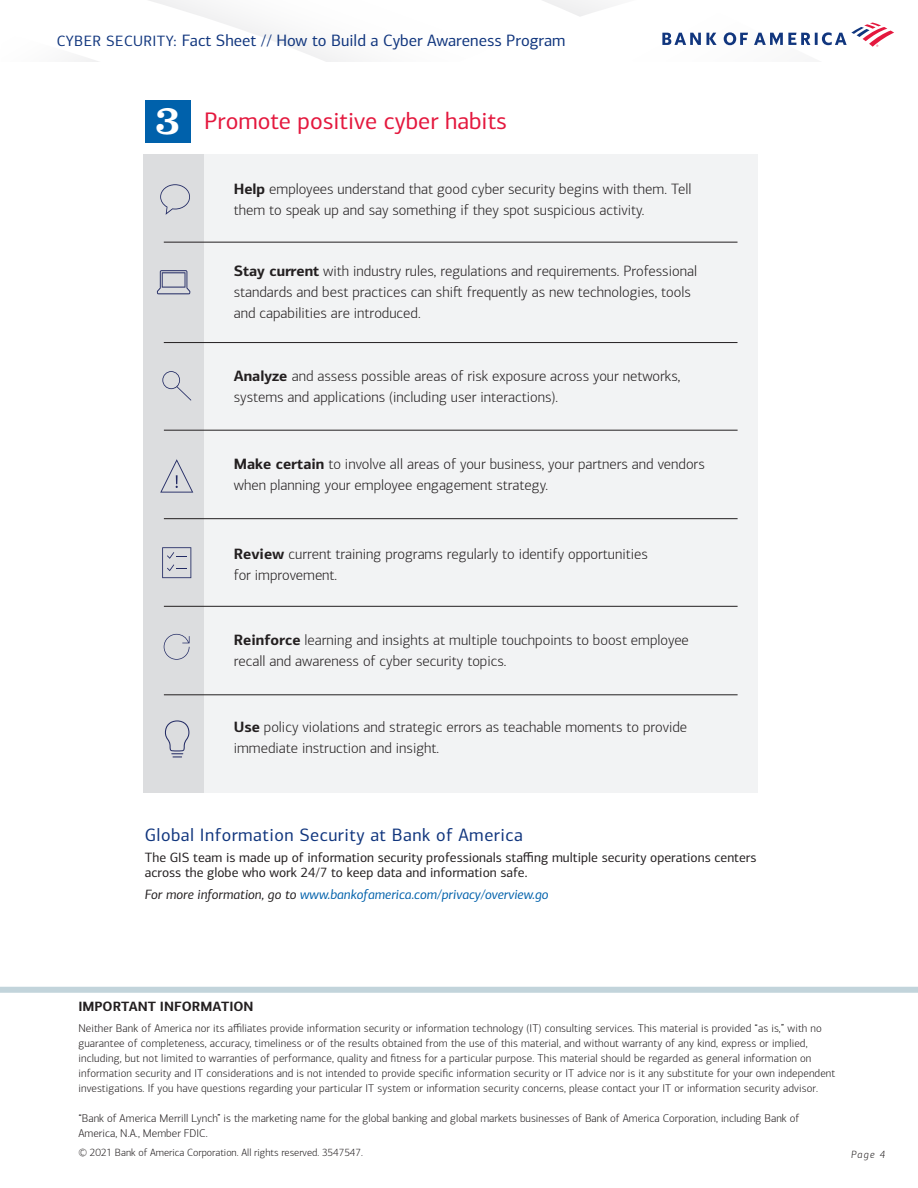
<style>
.page{position:relative;width:918px;height:1188px;background:#fff}
.page>*{position:absolute;margin:0;border:0;box-sizing:border-box;transform-origin:0 0}
.t1{font:42px "Clarendon LT Std";color:#fff}
.Body_Copy{font:24px "Connections";color:#e4183e}
.t2{font:18px "Connections";letter-spacing:.025em;color:#11367e}
.t3{font:16.5px "Connections";color:#11367e}
.Body_Copy-2{font:300 15px/21px "Connections";color:#231f20}
.t4{font:13.5px/15px "Connections";color:#231f20}
.t5{font:italic 13.5px "Connections";color:#0161ab}
.Body_Copy-3{font:700 13.5px "Connections";color:#231f20}
.Body_Copy-4{font:300 11.25px/15px "Connections";letter-spacing:.01em;color:#231f20}
.Body_Copy-5{font:300 10.5px "Connections";color:#231f20}
.t6{font:italic 300 10.5px "Connections";color:#231f20}
.s1{font-size:15px}
.s2{font-weight:700}
.s3{color:#231f20}
</style>
<div class="page">
<div style="left:144px;top:155px;width:614px;height:638px;background:#f2f3f4"></div>
<div style="left:144px;top:155px;width:60px;height:638px;background:#dcdddf"></div>
<div style="left:0;top:987px;width:918px;height:6px;background:#c2d4db"></div>
<hr style="left:164px;top:342px;width:574px;height:1px;background:#231f20">
<svg style="left:162px;top:371px;width:29px;height:30px"></svg>
<svg style="left:164px;top:634px;width:26px;height:26px"></svg>
<svg style="left:157px;top:270px;width:33px;height:24px"></svg>
<svg style="left:162px;top:547px;width:29px;height:31px"></svg>
<svg style="left:160px;top:459px;width:33px;height:34px"></svg>
<svg style="left:165px;top:720px;width:24px;height:37px"></svg>
<hr style="left:164px;top:430px;width:574px;height:1px;background:#231f20">
<hr style="left:164px;top:518px;width:574px;height:1px;background:#231f20">
<hr style="left:164px;top:606px;width:574px;height:1px;background:#231f20">
<hr style="left:164px;top:695px;width:574px;height:1px;background:#231f20">
<svg style="left:149px;top:0;width:206px;height:62px"></svg>
<svg style="left:74px;top:56px;width:25px;height:6px"></svg>
<div style="left:145px;top:100px;width:46px;height:43px;background:#0061ab"></div>
<hr style="left:164px;top:242px;width:574px;height:1px;background:#231f20">
<svg style="left:542px;top:0;width:352px;height:47px"></svg>
<svg style="left:160px;top:184px;width:30px;height:31px"></svg>
<p class="t3" style="left:57px;top:31px;width:510px"><span class="s1">CYBER SECURITY:</span> Fact Sheet // How to Build a Cyber Awareness Program</p>
<p class="t1" style="left:155px;top:95px;width:27px">3</p>
<p class="Body_Copy" style="left:204px;top:107px;width:304px">Promote positive cyber habits</p>
<p class="Body_Copy-2" style="left:234px;top:179px;width:459px"><span class="s2">Help</span> employees understand that good cyber security begins with them. Tell them to speak up and say something if they spot suspicious activity.</p>
<p class="Body_Copy-2" style="left:234px;top:261px;width:465px"><span class="s2">Stay current</span> with industry rules, regulations and requirements. Professional standards and best practices can shift frequently as new technologies, tools and capabilities are introduced.</p>
<p class="Body_Copy-2" style="left:234px;top:365px;width:448px"><span class="s2">Analyze</span> and assess possible areas of risk exposure across your networks, systems and applications (including user interactions).</p>
<p class="Body_Copy-2" style="left:234px;top:454px;width:472px"><span class="s2">Make certain</span> to involve all areas of your business, your partners and vendors when planning your employee engagement strategy.</p>
<p class="Body_Copy-2" style="left:234px;top:543px;width:416px"><span class="s2">Review</span> current training programs regularly to identify opportunities for improvement.</p>
<p class="Body_Copy-2" style="left:234px;top:630px;width:457px"><span class="s2">Reinforce</span> learning and insights at multiple touchpoints to boost employee recall and awareness of cyber security topics.</p>
<p class="Body_Copy-2" style="left:234px;top:716px;width:455px"><span class="s2">Use</span> policy violations and strategic errors as teachable moments to provide immediate instruction and insight.</p>
<p class="t2" style="left:145px;top:824px;width:380px">Global Information Security at Bank of America</p>
<p class="t4" style="left:145px;top:850px;width:613px">The GIS team is made up of information security professionals staffing multiple security operations centers across the globe who work 24/7 to keep data and information safe.</p>
<p class="t5" style="left:145px;top:886px;width:405px"><span class="s3">For more information, go to</span> www.bankofamerica.com/privacy/overview.go</p>
<p class="Body_Copy-3" style="left:78px;top:998px;width:177px">IMPORTANT INFORMATION</p>
<p class="Body_Copy-4" style="left:78px;top:1020px;width:758px">Neither Bank of America nor its affiliates provide information security or information technology (IT) consulting services. This material is provided “as is,” with no guarantee of completeness, accuracy, timeliness or of the results obtained from the use of this material, and without warranty of any kind, express or implied, including, but not limited to warranties of performance, quality and fitness for a particular purpose. This material should be regarded as general information on information security and IT considerations and is not intended to provide specific information security or IT advice nor is it any substitute for your own independent investigations. If you have questions regarding your particular IT system or information security concerns, please contact your IT or information security advisor.</p>
<p class="Body_Copy-4" style="left:78px;top:1110px;width:722px">“Bank of America Merrill Lynch” is the marketing name for the global banking and global markets businesses of Bank of America Corporation, including Bank of<br>America, N.A., Member FDIC.</p>
<p class="Body_Copy-5" style="left:78px;top:1147px;width:286px">© 2021 Bank of America Corporation. All rights reserved. 3547547.</p>
<p class="t6" style="left:851px;top:1148px;width:36px">Page 4</p>
</div>
